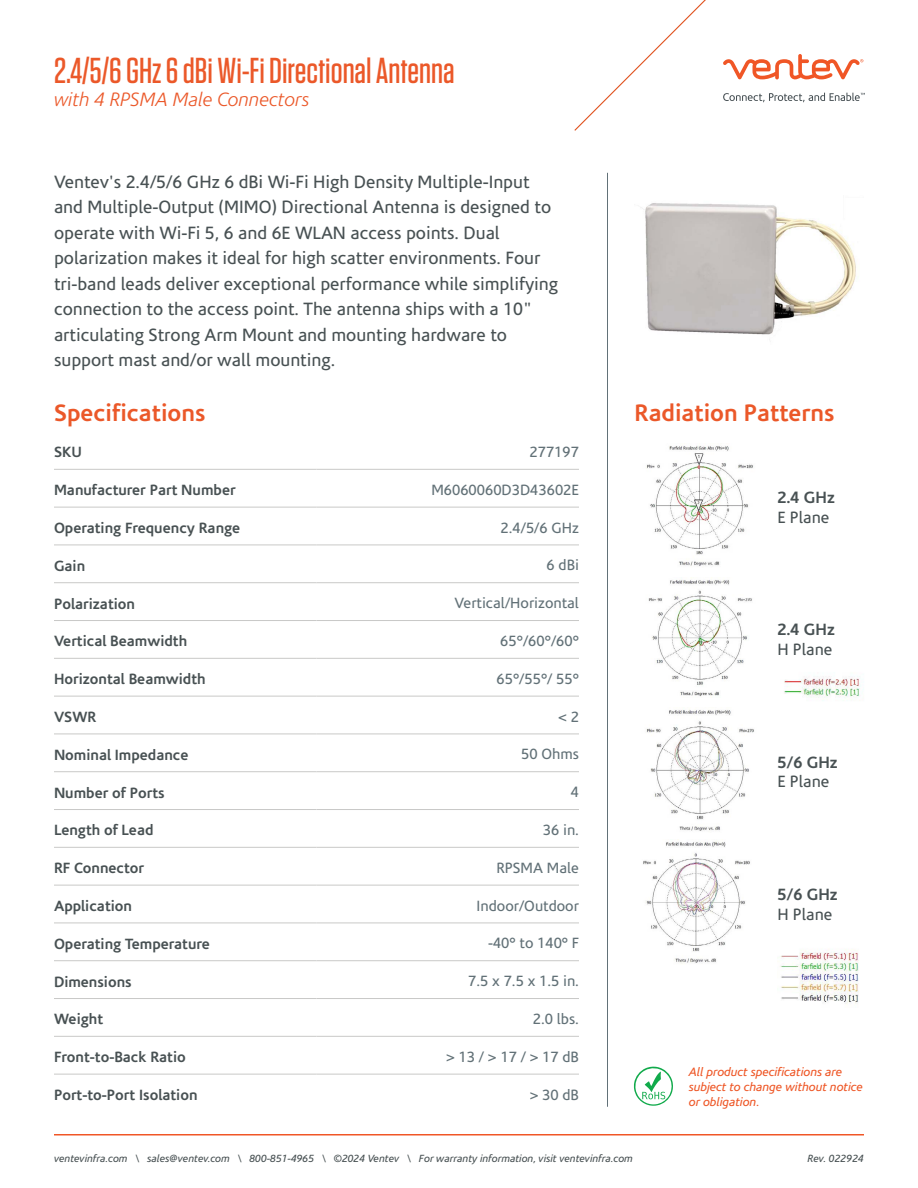
<style>
.page{position:relative;width:918px;height:1188px;background:#fff}
.page>*{position:absolute;margin:0;border:0;box-sizing:border-box;transform-origin:0 0}
.t1{font:500 36px "Tungsten";color:#eb5829}
.t2{font:700 24px "Corisande";color:#eb5829}
.t3{font:italic 300 19.5px "Corisande";color:#eb5829}
.t4{font:18px/25.5px "Corisande";color:#485153}
.t5{font:700 16.5px "Corisande";color:#485153}
.t6{font:16.5px "Corisande";color:#485153}
.t7{font:700 15px "Corisande";color:#485153}
.t8{font:15px "Corisande";color:#627177}
.t9{font:italic 12.3px/14.7px "Corisande";color:#ee5828}
.t10{font:italic 10.5px "Corisande";color:#485153}
</style>
<div class="page">
<svg style="left:574px;top:0;width:291px;height:131px"></svg>
<hr style="left:54px;top:1134px;width:810px;height:2px;background:#f05626">
<svg style="left:634px;top:1067px;width:39px;height:39px"></svg>
<hr style="left:607px;top:173px;width:1px;height:934px;background:#627178">
<img style="left:641px;top:203px;width:215px;height:132px">
<img style="left:646px;top:446px;width:107px;height:120px">
<img style="left:646px;top:709px;width:108px;height:122px">
<img style="left:784px;top:676px;width:80px;height:25px">
<img style="left:780px;top:950px;width:79px;height:55px">
<img style="left:648px;top:580px;width:104px;height:117px">
<img style="left:643px;top:841px;width:107px;height:123px">
<hr style="left:54px;top:469px;width:262px;height:1px;background:#c9c9c8">
<hr style="left:316px;top:469px;width:263px;height:1px;background:#c9c9c8">
<hr style="left:54px;top:507px;width:262px;height:1px;background:#c9c9c8">
<hr style="left:316px;top:507px;width:263px;height:1px;background:#c9c9c8">
<hr style="left:54px;top:545px;width:262px;height:1px;background:#c9c9c8">
<hr style="left:316px;top:545px;width:263px;height:1px;background:#c9c9c8">
<hr style="left:54px;top:582px;width:262px;height:1px;background:#c9c9c8">
<hr style="left:316px;top:582px;width:263px;height:1px;background:#c9c9c8">
<hr style="left:54px;top:620px;width:262px;height:1px;background:#c9c9c8">
<hr style="left:316px;top:620px;width:263px;height:1px;background:#c9c9c8">
<hr style="left:54px;top:658px;width:262px;height:1px;background:#c9c9c8">
<hr style="left:316px;top:658px;width:263px;height:1px;background:#c9c9c8">
<hr style="left:54px;top:696px;width:262px;height:1px;background:#c9c9c8">
<hr style="left:316px;top:696px;width:263px;height:1px;background:#c9c9c8">
<hr style="left:54px;top:734px;width:262px;height:1px;background:#c9c9c8">
<hr style="left:316px;top:734px;width:263px;height:1px;background:#c9c9c8">
<hr style="left:54px;top:771px;width:262px;height:1px;background:#c9c9c8">
<hr style="left:316px;top:771px;width:263px;height:1px;background:#c9c9c8">
<hr style="left:54px;top:809px;width:262px;height:1px;background:#c9c9c8">
<hr style="left:316px;top:809px;width:263px;height:1px;background:#c9c9c8">
<hr style="left:54px;top:847px;width:262px;height:1px;background:#c9c9c8">
<hr style="left:316px;top:847px;width:263px;height:1px;background:#c9c9c8">
<hr style="left:54px;top:885px;width:262px;height:1px;background:#c9c9c8">
<hr style="left:316px;top:885px;width:263px;height:1px;background:#c9c9c8">
<hr style="left:54px;top:923px;width:262px;height:1px;background:#c9c9c8">
<hr style="left:316px;top:923px;width:263px;height:1px;background:#c9c9c8">
<hr style="left:54px;top:960px;width:262px;height:1px;background:#c9c9c8">
<hr style="left:316px;top:960px;width:263px;height:1px;background:#c9c9c8">
<hr style="left:54px;top:998px;width:262px;height:1px;background:#c9c9c8">
<hr style="left:316px;top:998px;width:263px;height:1px;background:#c9c9c8">
<hr style="left:54px;top:1036px;width:262px;height:1px;background:#c9c9c8">
<hr style="left:316px;top:1036px;width:263px;height:1px;background:#c9c9c8">
<hr style="left:54px;top:1074px;width:262px;height:1px;background:#c9c9c8">
<hr style="left:316px;top:1074px;width:263px;height:1px;background:#c9c9c8">
<h1 class="t1" style="left:54px;top:52px;width:402px">2.4/5/6 GHz 6 dBi Wi-Fi Directional Antenna</h1>
<p class="t3" style="left:54px;top:89px;width:257px">with 4 RPSMA Male Connectors</p>
<p class="t4" style="left:54px;top:169px;width:506px">Ventev's 2.4/5/6 GHz 6 dBi Wi-Fi High Density Multiple-Input and Multiple-Output (MIMO) Directional Antenna is designed to operate with Wi-Fi 5, 6 and 6E WLAN access points. Dual polarization makes it ideal for high scatter environments. Four tri-band leads deliver exceptional performance while simplifying connection to the access point. The antenna ships with a 10" articulating Strong Arm Mount and mounting hardware to support mast and/or wall mounting.</p>
<h2 class="t2" style="left:54px;top:399px;width:153px">Specifications</h2>
<p class="t7" style="left:54px;top:443px;width:30px">SKU</p>
<p class="t8" style="left:530px;top:444px;width:51px">277197</p>
<p class="t7" style="left:54px;top:481px;width:183px">Manufacturer Part Number</p>
<p class="t8" style="left:431px;top:482px;width:149px">M6060060D3D43602E</p>
<p class="t7" style="left:54px;top:519px;width:188px">Operating Frequency Range</p>
<p class="t8" style="left:501px;top:519px;width:80px">2.4/5/6 GHz</p>
<p class="t7" style="left:54px;top:557px;width:33px">Gain</p>
<p class="t8" style="left:547px;top:557px;width:34px">6 dBi</p>
<p class="t7" style="left:54px;top:595px;width:83px">Polarization</p>
<p class="t8" style="left:454px;top:595px;width:126px">Vertical/Horizontal</p>
<p class="t7" style="left:54px;top:633px;width:135px">Vertical Beamwidth</p>
<p class="t8" style="left:500px;top:633px;width:80px">65°/60°/60°</p>
<p class="t7" style="left:54px;top:670px;width:153px">Horizontal Beamwidth</p>
<p class="t8" style="left:497px;top:671px;width:84px">65°/55°/ 55°</p>
<p class="t7" style="left:54px;top:708px;width:44px">VSWR</p>
<p class="t8" style="left:558px;top:708px;width:22px">&lt; 2</p>
<p class="t7" style="left:54px;top:746px;width:136px">Nominal Impedance</p>
<p class="t8" style="left:521px;top:746px;width:59px">50 Ohms</p>
<p class="t7" style="left:54px;top:784px;width:112px">Number of Ports</p>
<p class="t8" style="left:571px;top:784px;width:10px">4</p>
<p class="t7" style="left:54px;top:822px;width:101px">Length of Lead</p>
<p class="t8" style="left:543px;top:822px;width:38px">36 in.</p>
<p class="t7" style="left:54px;top:859px;width:92px">RF Connector</p>
<p class="t8" style="left:496px;top:860px;width:84px">RPSMA Male</p>
<p class="t7" style="left:54px;top:897px;width:80px">Application</p>
<p class="t8" style="left:477px;top:897px;width:104px">Indoor/Outdoor</p>
<p class="t7" style="left:54px;top:935px;width:157px">Operating Temperature</p>
<p class="t8" style="left:488px;top:935px;width:92px">-40° to 140° F</p>
<p class="t7" style="left:54px;top:973px;width:79px">Dimensions</p>
<p class="t8" style="left:468px;top:973px;width:112px">7.5 x 7.5 x 1.5 in.</p>
<p class="t7" style="left:54px;top:1011px;width:51px">Weight</p>
<p class="t8" style="left:533px;top:1011px;width:48px">2.0 lbs.</p>
<p class="t7" style="left:54px;top:1048px;width:133px">Front-to-Back Ratio</p>
<p class="t8" style="left:446px;top:1049px;width:134px">&gt; 13 / &gt; 17 / &gt; 17 dB</p>
<p class="t7" style="left:54px;top:1086px;width:145px">Port-to-Port Isolation</p>
<p class="t8" style="left:530px;top:1087px;width:51px">&gt; 30 dB</p>
<h2 class="t2" style="left:634px;top:399px;width:201px">Radiation Patterns</h2>
<p class="t5" style="left:777px;top:488px;width:59px">2.4 GHz</p>
<p class="t6" style="left:777px;top:508px;width:53px">E Plane</p>
<p class="t5" style="left:777px;top:620px;width:59px">2.4 GHz</p>
<p class="t6" style="left:777px;top:640px;width:56px">H Plane</p>
<p class="t5" style="left:777px;top:752px;width:62px">5/6 GHz</p>
<p class="t6" style="left:777px;top:773px;width:53px">E Plane</p>
<p class="t5" style="left:777px;top:885px;width:62px">5/6 GHz</p>
<p class="t6" style="left:777px;top:905px;width:56px">H Plane</p>
<p class="t9" style="left:689px;top:1065px;width:176px">All product specifications are subject to change without notice or obligation.</p>
<p class="t10" style="left:54px;top:1153px;width:580px">ventevinfra.com \ sales@ventev.com \ 800-851-4965 \ ©2024 Ventev \ For warranty information, visit ventevinfra.com</p>
<p class="t10" style="left:807px;top:1153px;width:58px">Rev. 022924</p>
</div>
